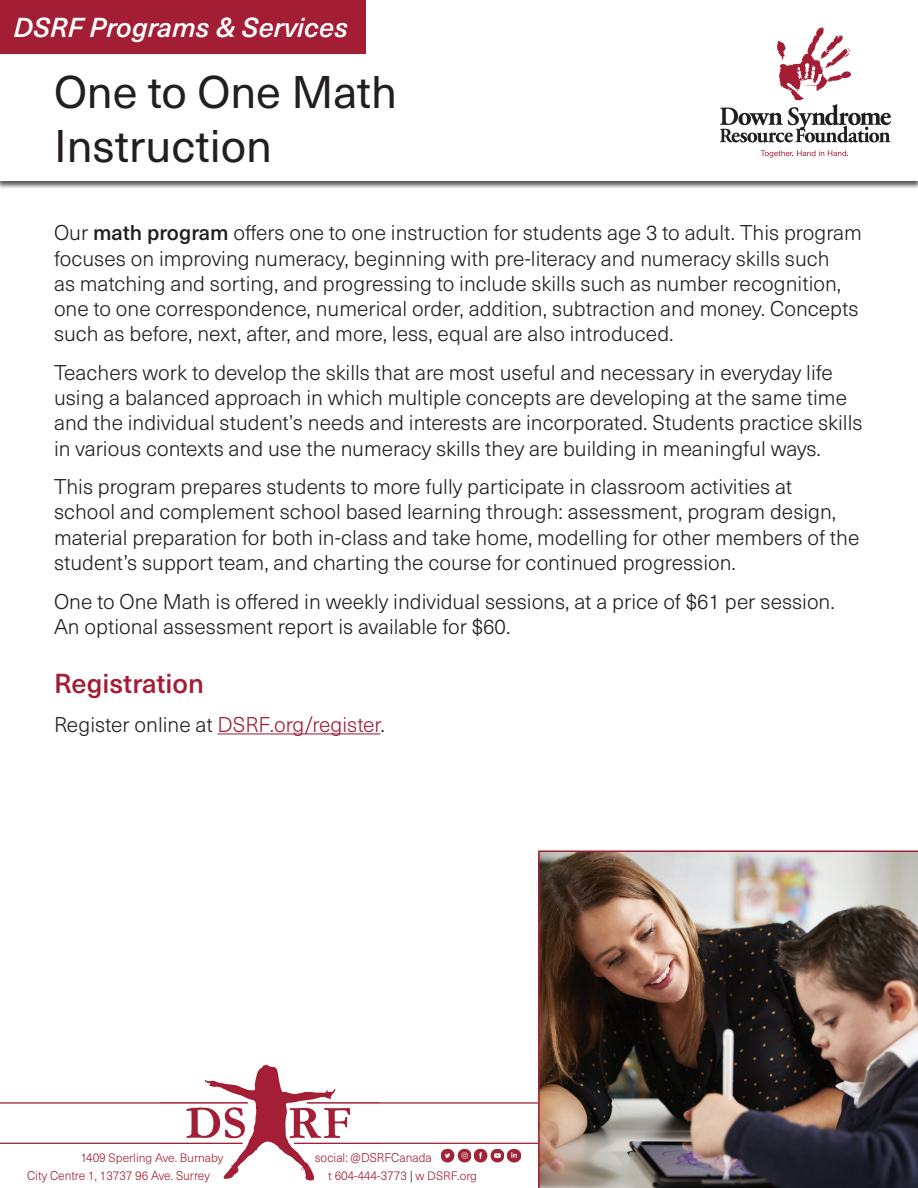
<style>
.page{position:relative;width:918px;height:1188px;background:#fff}
.page>*{position:absolute;margin:0;border:0;box-sizing:border-box;transform-origin:0 0}
.t1{font:45px/54px "Neue Haas Unica W1 G";color:#231f20}
.t2{font:italic 500 27px "Neue Haas Unica W1 G";color:#fff}
.t3{font:500 27px "Neue Haas Unica W1 G";color:#a31e35}
.t4{font:300 21px/25.2px "Neue Haas Unica W1 G";color:#231f20}
.t5{font:300 12.6px/18.6px "Neue Haas Unica W1 G";color:#a31e35;scale:.95 1}
.t6{font:300 12px "Neue Haas Unica W1 G";color:#a31e35}
.s1{font-weight:500}
.s2{color:#a31e35}
.s3{font-size:12.6px}
.s4{font-size:12px}
.s5{color:#231f20}
</style>
<div class="page">
<div style="left:0;top:0;width:918px;height:189px;background:#231f20;opacity:.75"></div>
<div style="left:0;top:0;width:918px;height:181px;background:#fff"></div>
<div style="left:0;top:0;width:366px;height:54px;background:#a31e35"></div>
<svg style="left:761px;top:150px;width:87px;height:8px"></svg>
<svg style="left:720px;top:27px;width:171px;height:116px"></svg>
<hr style="left:218px;top:733px;width:163px;height:1px;background:#a31e35">
<img style="left:161px;top:1064px;width:219px;height:117px">
<hr style="left:307px;top:1102px;width:232px;height:2px;background:#a31e35">
<hr style="left:0;top:1102px;width:248px;height:2px;background:#a31e35">
<hr style="left:294px;top:1143px;width:244px;height:1px;background:#a31e35">
<hr style="left:0;top:1143px;width:243px;height:1px;background:#a31e35">
<img style="left:538px;top:850px;width:380px;height:338px">
<svg style="left:441px;top:1149px;width:80px;height:13px"></svg>
<p class="t2" style="left:14px;top:7px;width:336px">DSRF Programs &amp; Services</p>
<h1 class="t1" style="left:54px;top:62px;width:345px">One to One Math<br>Instruction</h1>
<p class="t4" style="left:54px;top:219px;width:809px">Our <span class="s1">math program</span> offers one to one instruction for students age 3 to adult. This program focuses on improving numeracy, beginning with pre-literacy and numeracy skills such<br>as matching and sorting, and progressing to include skills such as number recognition, one to one correspondence, numerical order, addition, subtraction and money. Concepts such as before, next, after, and more, less, equal are also introduced.</p>
<p class="t4" style="left:54px;top:359px;width:810px">Teachers work to develop the skills that are most useful and necessary in everyday life using a balanced approach in which multiple concepts are developing at the same time and the individual student’s needs and interests are incorporated. Students practice skills in various contexts and use the numeracy skills they are building in meaningful ways.</p>
<p class="t4" style="left:54px;top:473px;width:807px">This program prepares students to more fully participate in classroom activities at<br>school and complement school based learning through: assessment, program design, material preparation for both in-class and take home, modelling for other members of the student’s support team, and charting the course for continued progression.</p>
<p class="t4" style="left:54px;top:587px;width:782px">One to One Math is offered in weekly individual sessions, at a price of $61 per session.<br>An optional assessment report is available for $60.</p>
<p class="t3" style="left:54px;top:663px;width:151px">Registration</p>
<p class="t4" style="left:54px;top:711px;width:332px">Register online at <span class="s2">DSRF.org/register</span>.</p>
<p class="t6" style="left:81px;top:1149px;width:144px"><span class="s3">1409</span> Sperling Ave. Burnaby</p>
<p class="t5" style="left:27px;top:1166px;width:194px">City Centre 1, 13737 96 Ave. Surrey</p>
<p class="t5" style="left:328px;top:1147px;width:158px;text-indent:-13px">social: @DSRFCanada<br><span class="s4">t</span> 604-444-3773 <span class="s5">|</span> <span class="s4">w DSRF.org</span></p>
</div>
